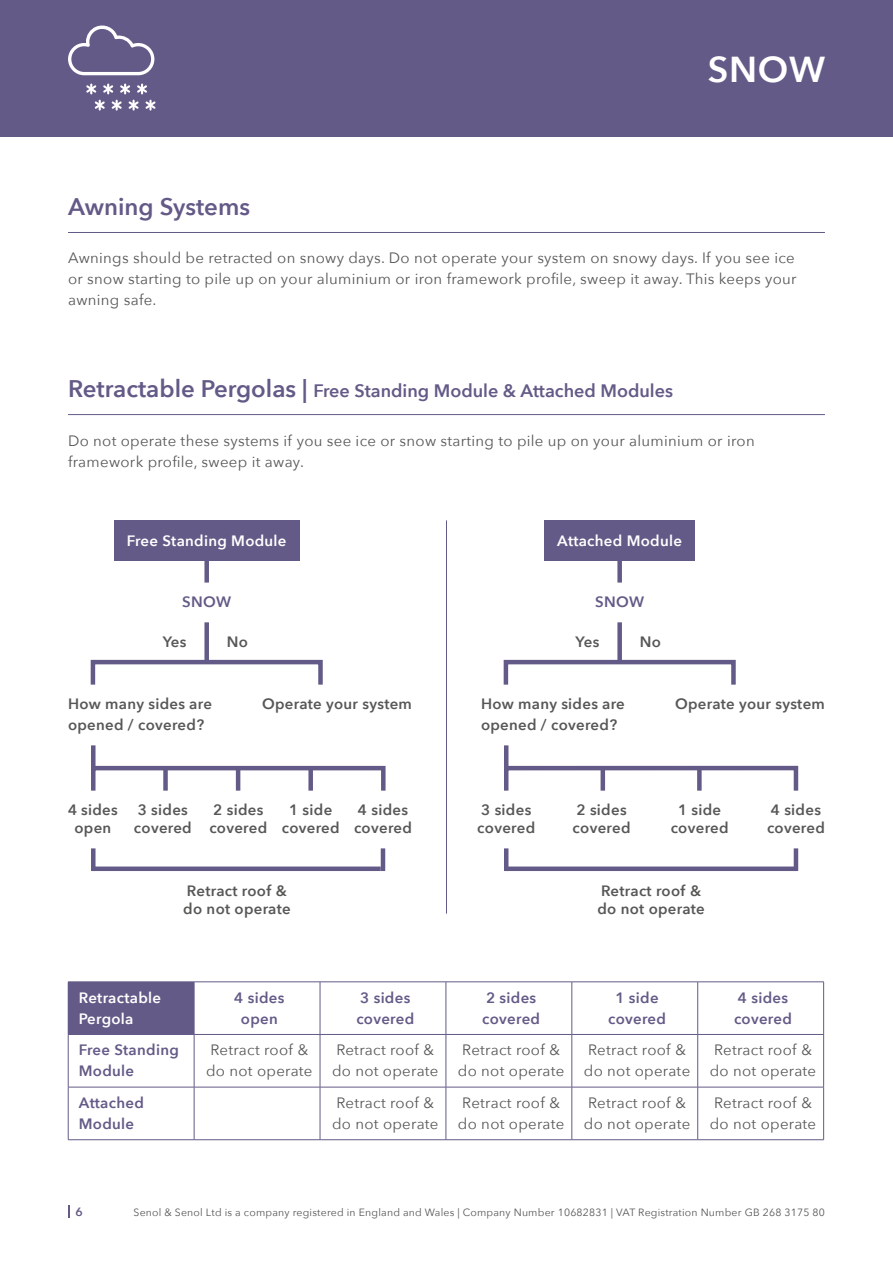
<style>
.page{position:relative;width:893px;height:1263px;background:#fff}
.page>*{position:absolute;margin:0;border:0;box-sizing:border-box;transform-origin:0 0}
.t1{font:600 36px "Avenir Next";color:#fff}
.t2{font:600 24px "Avenir Next";color:#645a87}
.t3{font:600 18px "Avenir Next";color:#645a87}
.t4{font:15px/21px "Avenir Next";letter-spacing:.02em;color:#575756}
.t5{font:600 15px/18px "Avenir Next";letter-spacing:.02em;color:#575756}
.t6{font:600 15px/21px "Avenir Next";letter-spacing:.02em;color:#645a87}
.t7{font:600 15px/21px "Avenir Next";letter-spacing:.02em;color:#fff}
.t8{font:600 12px "Avenir Next";color:#645a87}
.t9{font:10.5px "Avenir Next";letter-spacing:.02em;color:#575756}
.s1{font-size:24px}
</style>
<div class="page">
<svg style="left:69px;top:1205px;width:1px;height:13px"></svg>
<div style="left:0;top:0;width:893px;height:136px;background:#645a87"></div>
<hr style="left:68px;top:232px;width:757px;height:1px;background:#645a87">
<hr style="left:68px;top:414px;width:757px;height:1px;background:#645a87">
<svg style="left:68px;top:25px;width:86px;height:50px"></svg>
<svg style="left:145px;top:100px;width:11px;height:11px"></svg>
<svg style="left:95px;top:100px;width:10px;height:11px"></svg>
<svg style="left:112px;top:100px;width:10px;height:11px"></svg>
<svg style="left:128px;top:100px;width:11px;height:11px"></svg>
<svg style="left:86px;top:84px;width:10px;height:10px"></svg>
<svg style="left:103px;top:84px;width:10px;height:10px"></svg>
<svg style="left:120px;top:84px;width:10px;height:10px"></svg>
<svg style="left:137px;top:84px;width:10px;height:10px"></svg>
<div style="left:91px;top:660px;width:232px;height:27px;border:4px solid #645a87"></div>
<div style="left:504px;top:660px;width:232px;height:27px;border:4px solid #645a87"></div>
<div style="left:91px;top:766px;width:295px;height:27px;border:4px solid #645a87"></div>
<div style="left:504px;top:766px;width:294px;height:27px;border:4px solid #645a87"></div>
<div style="left:163px;top:768px;width:5px;height:23px;background:#645a87"></div>
<hr style="left:601px;top:768px;width:4px;height:23px;background:#645a87">
<div style="left:91px;top:848px;width:5px;height:23px;background:#645a87"></div>
<div style="left:91px;top:745px;width:5px;height:23px;background:#645a87"></div>
<hr style="left:504px;top:745px;width:4px;height:23px;background:#645a87">
<hr style="left:236px;top:768px;width:4px;height:23px;background:#645a87">
<div style="left:697px;top:768px;width:5px;height:23px;background:#645a87"></div>
<hr style="left:381px;top:848px;width:4px;height:23px;background:#645a87">
<div style="left:93px;top:866px;width:288px;height:5px;background:#645a87"></div>
<hr style="left:794px;top:848px;width:4px;height:23px;background:#645a87">
<hr style="left:504px;top:848px;width:4px;height:23px;background:#645a87">
<div style="left:506px;top:866px;width:290px;height:5px;background:#645a87"></div>
<div style="left:204px;top:622px;width:5px;height:40px;background:#645a87"></div>
<div style="left:617px;top:622px;width:5px;height:40px;background:#645a87"></div>
<div style="left:114px;top:520px;width:185px;height:41px;background:#645a87"></div>
<div style="left:544px;top:520px;width:151px;height:41px;background:#645a87"></div>
<div style="left:204px;top:560px;width:5px;height:23px;background:#645a87"></div>
<div style="left:617px;top:560px;width:5px;height:23px;background:#645a87"></div>
<div style="left:308px;top:768px;width:5px;height:23px;background:#645a87"></div>
<hr style="left:446px;top:520px;width:1px;height:393px;background:#645a87">
<div style="left:68px;top:982px;width:126px;height:52px;background:#645a87"></div>
<hr style="left:68px;top:981px;width:126px;height:1px;background:#645a87">
<hr style="left:194px;top:981px;width:126px;height:1px;background:#645a87">
<hr style="left:194px;top:982px;width:1px;height:52px;background:#645a87">
<hr style="left:320px;top:981px;width:126px;height:1px;background:#645a87">
<hr style="left:320px;top:982px;width:1px;height:52px;background:#645a87">
<hr style="left:446px;top:981px;width:126px;height:1px;background:#645a87">
<hr style="left:446px;top:982px;width:1px;height:52px;background:#645a87">
<hr style="left:572px;top:981px;width:126px;height:1px;background:#645a87">
<hr style="left:572px;top:982px;width:1px;height:52px;background:#645a87">
<hr style="left:698px;top:981px;width:126px;height:1px;background:#645a87">
<hr style="left:697px;top:982px;width:1px;height:52px;background:#645a87">
<hr style="left:823px;top:982px;width:1px;height:52px;background:#645a87">
<hr style="left:68px;top:1034px;width:126px;height:1px;background:#645a87">
<hr style="left:68px;top:1035px;width:1px;height:52px;background:#645a87">
<hr style="left:194px;top:1034px;width:126px;height:1px;background:#645a87">
<hr style="left:194px;top:1035px;width:1px;height:52px;background:#645a87">
<hr style="left:320px;top:1034px;width:126px;height:1px;background:#645a87">
<hr style="left:320px;top:1035px;width:1px;height:52px;background:#645a87">
<hr style="left:446px;top:1034px;width:126px;height:1px;background:#645a87">
<hr style="left:446px;top:1035px;width:1px;height:52px;background:#645a87">
<hr style="left:572px;top:1034px;width:126px;height:1px;background:#645a87">
<hr style="left:572px;top:1035px;width:1px;height:52px;background:#645a87">
<hr style="left:698px;top:1034px;width:126px;height:1px;background:#645a87">
<hr style="left:697px;top:1035px;width:1px;height:52px;background:#645a87">
<hr style="left:823px;top:1035px;width:1px;height:52px;background:#645a87">
<hr style="left:68px;top:1087px;width:126px;height:1px;background:#645a87">
<hr style="left:68px;top:1087px;width:1px;height:52px;background:#645a87">
<hr style="left:194px;top:1087px;width:126px;height:1px;background:#645a87">
<hr style="left:194px;top:1087px;width:1px;height:52px;background:#645a87">
<hr style="left:320px;top:1087px;width:126px;height:1px;background:#645a87">
<hr style="left:320px;top:1087px;width:1px;height:52px;background:#645a87">
<hr style="left:446px;top:1087px;width:126px;height:1px;background:#645a87">
<hr style="left:446px;top:1087px;width:1px;height:52px;background:#645a87">
<hr style="left:572px;top:1087px;width:126px;height:1px;background:#645a87">
<hr style="left:572px;top:1087px;width:1px;height:52px;background:#645a87">
<hr style="left:698px;top:1087px;width:126px;height:1px;background:#645a87">
<hr style="left:697px;top:1087px;width:1px;height:52px;background:#645a87">
<hr style="left:823px;top:1087px;width:1px;height:52px;background:#645a87">
<hr style="left:68px;top:1139px;width:126px;height:1px;background:#645a87">
<hr style="left:194px;top:1139px;width:126px;height:1px;background:#645a87">
<hr style="left:320px;top:1139px;width:126px;height:1px;background:#645a87">
<hr style="left:446px;top:1139px;width:126px;height:1px;background:#645a87">
<hr style="left:572px;top:1139px;width:126px;height:1px;background:#645a87">
<hr style="left:698px;top:1139px;width:126px;height:1px;background:#645a87">
<h2 class="t2" style="left:68px;top:186px;width:184px">Awning Systems</h2>
<h1 class="t1" style="left:708px;top:38px;width:119px">SNOW</h1>
<p class="t4" style="left:68px;top:247px;width:730px">Awnings should be retracted on snowy days. Do not operate your system on snowy days. If you see ice or snow starting to pile up on your aluminium or iron framework profile, sweep it away. This keeps your awning safe.</p>
<p class="t3" style="left:68px;top:376px;width:607px"><span class="s1">Retractable Pergolas |</span> Free Standing Module &amp; Attached Modules</p>
<p class="t4" style="left:68px;top:429px;width:688px">Do not operate these systems if you see ice or snow starting to pile up on your aluminium or iron framework profile, sweep it away.</p>
<p class="t7" style="left:127px;top:530px;width:161px">Free Standing Module</p>
<p class="t7" style="left:557px;top:530px;width:126px">Attached Module</p>
<p class="t6" style="left:182px;top:591px;width:51px">SNOW</p>
<p class="t6" style="left:595px;top:591px;width:51px">SNOW</p>
<p class="t5" style="left:227px;top:632px;width:23px">No</p>
<p class="t5" style="left:640px;top:632px;width:23px">No</p>
<p class="t5" style="left:163px;top:632px;width:25px">Yes</p>
<p class="t5" style="left:576px;top:632px;width:25px">Yes</p>
<p class="t5" style="left:68px;top:693px;width:145px;line-height:21px">How many sides are opened / covered?</p>
<p class="t5" style="left:481px;top:693px;width:145px;line-height:21px">How many sides are opened / covered?</p>
<p class="t5" style="left:262px;top:695px;width:151px">Operate your system</p>
<p class="t5" style="left:675px;top:695px;width:151px">Operate your system</p>
<p class="t5" style="left:68px;top:801px;width:51px;text-align:center">4 sides open</p>
<p class="t5" style="left:134px;top:801px;width:59px">3 sides covered</p>
<p class="t5" style="left:477px;top:801px;width:59px">3 sides covered</p>
<p class="t5" style="left:209px;top:801px;width:59px">2 sides covered</p>
<p class="t5" style="left:573px;top:801px;width:59px">2 sides covered</p>
<p class="t5" style="left:282px;top:801px;width:59px;text-align:center">1 side covered</p>
<p class="t5" style="left:671px;top:801px;width:59px;text-align:center">1 side covered</p>
<p class="t5" style="left:354px;top:801px;width:59px">4 sides covered</p>
<p class="t5" style="left:767px;top:801px;width:59px">4 sides covered</p>
<p class="t5" style="left:183px;top:881px;width:109px">Retract roof &amp; do not operate</p>
<p class="t5" style="left:597px;top:881px;width:109px">Retract roof &amp; do not operate</p>
<p class="t7" style="left:79px;top:987px;width:84px">Retractable<br>Pergola</p>
<p class="t6" style="left:234px;top:987px;width:52px;text-align:center">4 sides open</p>
<p class="t6" style="left:356px;top:987px;width:59px">3 sides covered</p>
<p class="t6" style="left:482px;top:987px;width:59px">2 sides covered</p>
<p class="t6" style="left:608px;top:987px;width:59px;text-align:center">1 side covered</p>
<p class="t6" style="left:734px;top:987px;width:59px">4 sides covered</p>
<p class="t6" style="left:79px;top:1039px;width:102px">Free Standing<br>Module</p>
<p class="t4" style="left:206px;top:1039px;width:108px">Retract roof &amp; do not operate</p>
<p class="t4" style="left:332px;top:1039px;width:108px">Retract roof &amp; do not operate</p>
<p class="t4" style="left:458px;top:1039px;width:108px">Retract roof &amp; do not operate</p>
<p class="t4" style="left:584px;top:1039px;width:108px">Retract roof &amp; do not operate</p>
<p class="t4" style="left:710px;top:1039px;width:108px">Retract roof &amp; do not operate</p>
<p class="t6" style="left:79px;top:1092px;width:67px">Attached<br>Module</p>
<p class="t4" style="left:332px;top:1092px;width:108px">Retract roof &amp; do not operate</p>
<p class="t4" style="left:458px;top:1092px;width:108px">Retract roof &amp; do not operate</p>
<p class="t4" style="left:584px;top:1092px;width:108px">Retract roof &amp; do not operate</p>
<p class="t4" style="left:710px;top:1092px;width:108px">Retract roof &amp; do not operate</p>
<p class="t8" style="left:75px;top:1201px;width:9px">6</p>
<p class="t9" style="left:134px;top:1203px;width:693px">Senol &amp; Senol Ltd is a company registered in England and Wales | Company Number 10682831 | VAT Registration Number GB 268 3175 80</p>
</div>
